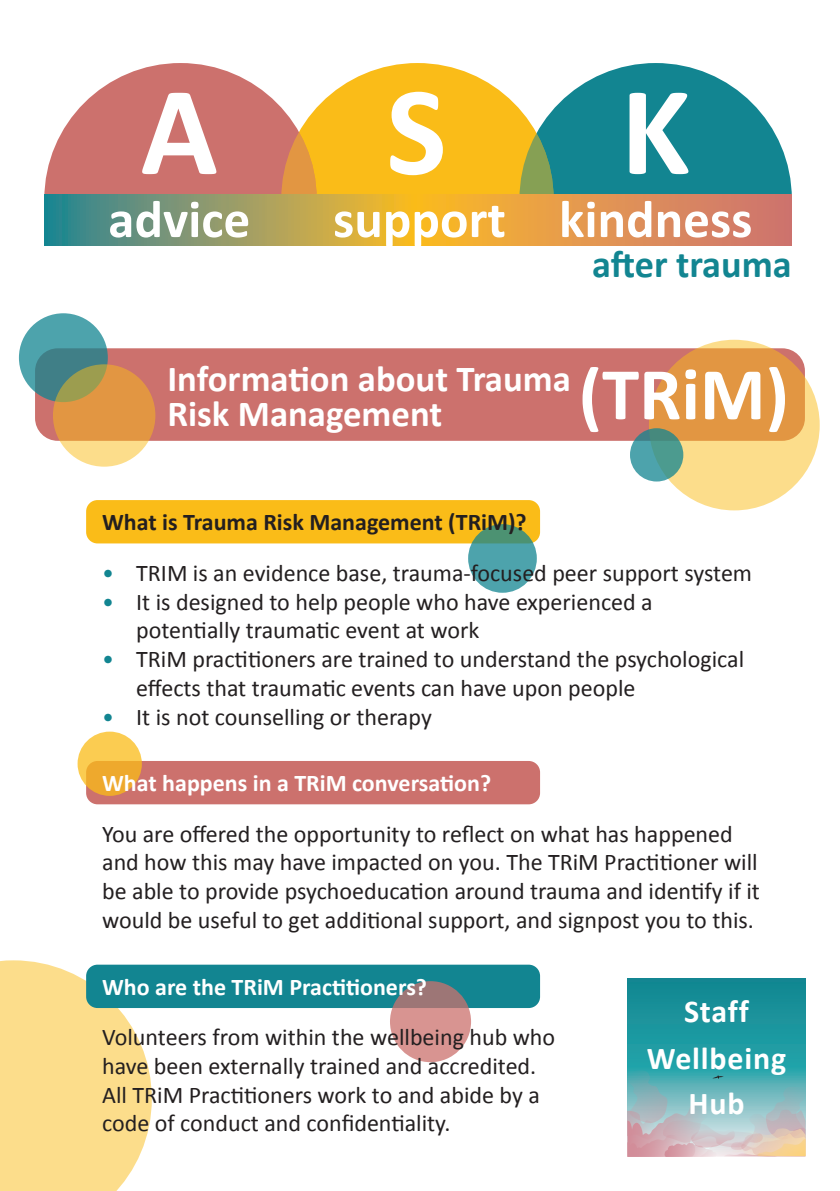
<style>
.page{position:relative;width:840px;height:1191px;background:#fff}
.page>*{position:absolute;margin:0;border:0;box-sizing:border-box;transform-origin:0 0}
.t1{font:700 127.6px "Calibri";color:#fff}
.t2{font:700 75px "Calibri";color:#fff}
.t3{font:700 53.2px "Calibri";color:#fff}
.t4{font:700 38.2px "Calibri";color:#128591}
.t5{font:700 36.8px "Calibri";color:#fff}
.t6{font:700 32px "Calibri";letter-spacing:.025em;color:#fff}
.t7{font:24px/28.8px "Calibri";color:#231f20}
.t8{font:700 24px "Calibri";color:#fff}
.t9{font:700 24px "Calibri";color:#231f20}
.s1{color:#128591}
</style>
<div class="page">
<svg style="left:0;top:960px;width:152px;height:231px;background:#fcdf94"></svg>
<div style="left:35px;top:348px;width:769px;height:93px;background:#cc716d;border-radius:23px"></div>
<div style="left:86px;top:500px;width:453px;height:43px;background:#fabc18;border-radius:11px"></div>
<div style="left:86px;top:761px;width:453px;height:43px;background:#cc716d;border-radius:11px"></div>
<div style="left:86px;top:964px;width:453px;height:44px;background:#128591;border-radius:11px"></div>
<svg style="left:19px;top:313px;width:89px;height:89px;background:#48949c"></svg>
<svg style="left:53px;top:364px;width:102px;height:103px;background:#dda553"></svg>
<svg style="left:648px;top:340px;width:171px;height:170px;background:#ecb360"></svg>
<svg style="left:629px;top:428px;width:54px;height:53px;background:#4f9b99"></svg>
<svg style="left:468px;top:524px;width:68px;height:69px;background:#4e9f9e"></svg>
<svg style="left:390px;top:981px;width:81px;height:81px;background:#c68b89"></svg>
<svg style="left:77px;top:731px;width:65px;height:65px;background:#f4bb43"></svg>
<svg style="left:553px;top:63px;width:238px;height:132px;fill:#128591"></svg>
<svg style="left:316px;top:63px;width:203px;height:132px;background:#fac230"></svg>
<svg style="left:519px;top:108px;width:34px;height:87px;background:#9cae69"></svg>
<svg style="left:44px;top:63px;width:237px;height:132px;fill:#cc716d"></svg>
<svg style="left:281px;top:107px;width:35px;height:88px;background:#e5a35d"></svg>
<svg style="left:44px;top:195px;width:747px;height:51px;background:#bb9958"></svg>
<svg style="left:627px;top:978px;width:178px;height:88px;background:#19949c"></svg>
<svg style="left:627px;top:1066px;width:179px;height:91px;background:#97b9bc"></svg>
<p class="t1" style="left:386px;top:50px;width:62px">S</p>
<p class="t1" style="left:620px;top:50px;width:71px">K</p>
<p class="t1" style="left:140px;top:50px;width:79px">A</p>
<p class="t3" style="left:108px;top:185px;width:143px">advice</p>
<p class="t3" style="left:333px;top:185px;width:174px">support</p>
<p class="t3" style="left:558px;top:185px;width:195px">kindness</p>
<p class="t4" style="left:592px;top:239px;width:201px">after trauma</p>
<p class="t5" style="left:167px;top:356px;width:405px">Information about Trauma</p>
<p class="t5" style="left:167px;top:390px;width:276px">Risk Management</p>
<p class="t2" style="left:578px;top:346px;width:212px">(TRiM)</p>
<p class="t9" style="left:102px;top:507px;width:426px">What is Trauma Risk Management (TRiM)?</p>
<p class="t7" style="left:102px;top:558px;width:651px"><span class="s1">•</span> TRIM is an evidence base, trauma-focused peer support system</p>
<p class="t7" style="left:102px;top:587px;width:551px"><span class="s1">•</span> It is designed to help people who have experienced a</p>
<p class="t7" style="left:136px;top:616px;width:344px">potentially traumatic event at work</p>
<p class="t7" style="left:136px;top:645px;width:609px;text-indent:-34px"><span class="s1">•</span> TRiM practitioners are trained to understand the psychological effects that traumatic events can have upon people</p>
<p class="t7" style="left:102px;top:702px;width:331px"><span class="s1">•</span> It is not counselling or therapy</p>
<p class="t8" style="left:102px;top:768px;width:390px">What happens in a TRiM conversation?</p>
<p class="t7" style="left:102px;top:819px;width:659px">You are offered the opportunity to reflect on what has happened and how this may have impacted on you. The TRiM Practitioner will be able to provide psychoeducation around trauma and identify if it would be useful to get additional support, and signpost you to this.</p>
<p class="t8" style="left:102px;top:971px;width:326px">Who are the TRiM Practitioners?</p>
<p class="t7" style="left:102px;top:1022px;width:454px">Volunteers from within the wellbeing hub who</p>
<p class="t7" style="left:102px;top:1051px;width:435px">have been externally trained and accredited.</p>
<p class="t7" style="left:102px;top:1080px;width:439px">All TRiM Practitioners work to and abide by a</p>
<p class="t7" style="left:102px;top:1109px;width:350px">code of conduct and confidentiality.</p>
<p class="t6" style="left:683px;top:991px;width:66px">Staff</p>
<p class="t6" style="left:646px;top:1038px;width:141px">Wellbeing</p>
<p class="t6" style="left:688px;top:1083px;width:58px">Hub</p>
</div>
